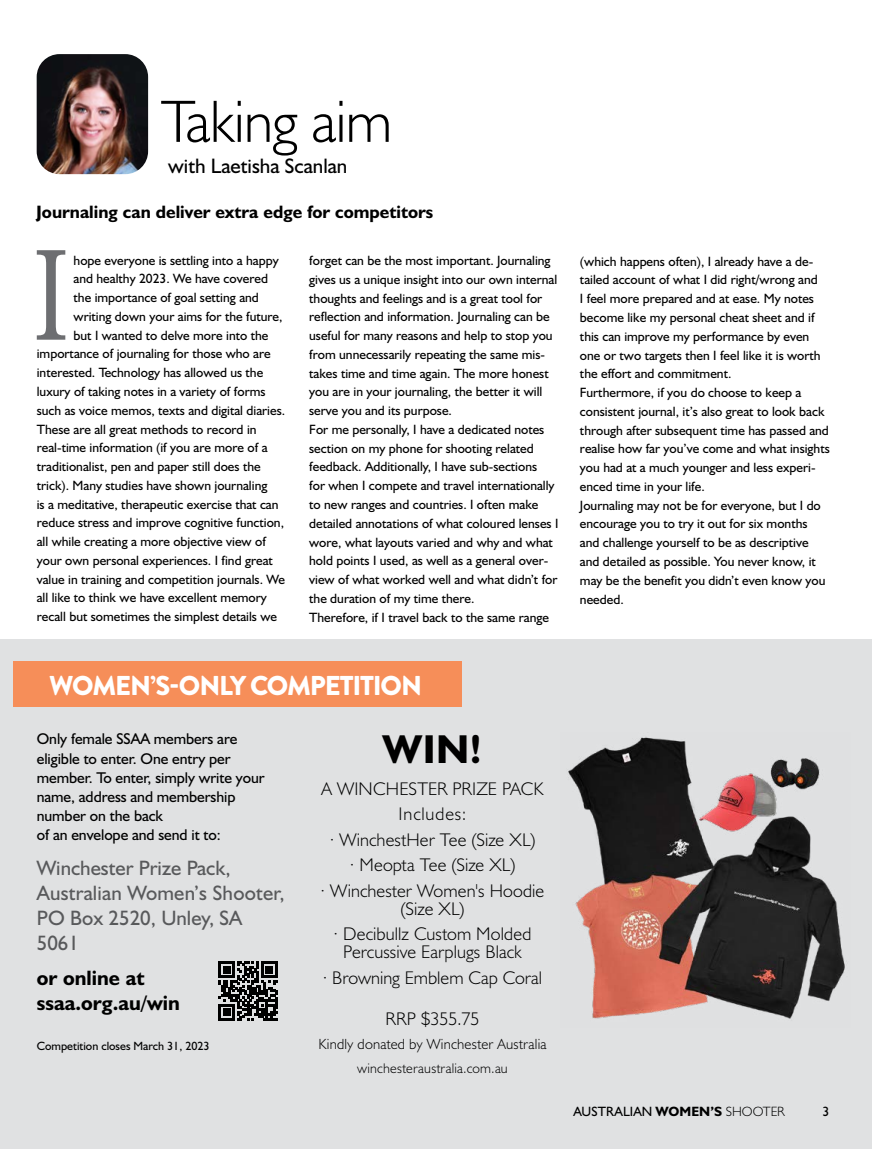
<style>
.page{position:relative;width:872px;height:1149px;background:#fff}
.page>*{position:absolute;margin:0;border:0;box-sizing:border-box;transform-origin:0 0}
.t1{font:124.2px "Century Oldstyle BT";color:#6d6e71;scale:.8 1}
.t2{font:300 60px "Humanist 521 BT";letter-spacing:-.01em;color:#000}
.t3{font:700 40.5px "Humanist 521 BT";color:#000}
.t4{font:900 27.15px "Brandon Grotesque";letter-spacing:-.045em;color:#fff}
.t5{font:21px "Humanist 521 BT";color:#000}
.t6{font:20.85px/25px "Humanist 521 BT";color:#58595b}
.t7{font:700 20.85px/25px "Humanist 521 BT";color:#000}
.t8{font:300 18.45px/25.5px "Humanist 521 BT";letter-spacing:.005em;color:#000;text-align:center}
.t9{font:700 18px "Humanist 521 BT";color:#000}
.t10{font:15.6px/19.2px "Humanist 521 BT";letter-spacing:-.005em;color:#000}
.t11{font:300 14.7px "Humanist 521 BT";letter-spacing:.015em;color:#000}
.t12{font:300 14.1px "Humanist 521 BT";letter-spacing:.015em;color:#000}
.t13{font:13.5px/18.8px "Humanist 521 BT";color:#000}
.t14{font:12px "Humanist 521 BT";color:#000}
.s1{font-weight:700}
.s2{font-weight:300}
</style>
<div class="page">
<div style="left:0;top:639px;width:872px;height:509px;background:#e0e1e2"></div>
<img style="left:37px;top:54px;width:111px;height:120px">
<div style="left:14px;top:660px;width:448px;height:46px;background:#f68e59"></div>
<img style="left:568px;top:737px;width:277px;height:282px">
<svg style="left:218px;top:961px;width:60px;height:59px"></svg>
<h2 class="t2" style="left:161px;top:84px;width:233px">Taking aim</h2>
<h3 class="t5" style="left:168px;top:153px;width:181px">with Laetisha Scanlan</h3>
<h3 class="t9" style="left:36px;top:201px;width:399px">Journaling can deliver extra edge for competitors</h3>
<h1 class="t1" style="left:35px;top:220px;width:43px">I</h1>
<p class="t13" style="left:74px;top:250px;width:207px">hope everyone is settling into a happy</p>
<p class="t13" style="left:74px;top:269px;width:196px">and healthy 2023. We have covered</p>
<p class="t13" style="left:74px;top:288px;width:187px">the importance of goal setting and</p>
<p class="t13" style="left:74px;top:306px;width:210px">writing down your aims for the future,</p>
<p class="t13" style="left:74px;top:325px;width:196px">but I wanted to delve more into the</p>
<p class="t13" style="left:37px;top:344px;width:235px">importance of journaling for those who are</p>
<p class="t13" style="left:37px;top:363px;width:228px">interested. Technology has allowed us the</p>
<p class="t13" style="left:37px;top:381px;width:230px">luxury of taking notes in a variety of forms</p>
<p class="t13" style="left:37px;top:400px;width:250px">such as voice memos, texts and digital diaries.</p>
<p class="t13" style="left:37px;top:419px;width:221px">These are all great methods to record in</p>
<p class="t13" style="left:37px;top:438px;width:232px">real-time information (if you are more of a</p>
<p class="t13" style="left:37px;top:456px;width:225px">traditionalist, pen and paper still does the</p>
<p class="t13" style="left:37px;top:475px;width:232px">trick). Many studies have shown journaling</p>
<p class="t13" style="left:37px;top:494px;width:243px">is a meditative, therapeutic exercise that can</p>
<p class="t13" style="left:37px;top:513px;width:249px">reduce stress and improve cognitive function,</p>
<p class="t13" style="left:37px;top:531px;width:231px">all while creating a more objective view of</p>
<p class="t13" style="left:37px;top:550px;width:238px">your own personal experiences. I find great</p>
<p class="t13" style="left:37px;top:569px;width:250px">value in training and competition journals. We</p>
<p class="t13" style="left:37px;top:588px;width:232px">all like to think we have excellent memory</p>
<p class="t13" style="left:37px;top:606px;width:242px">recall but sometimes the simplest details we</p>
<p class="t13" style="left:309px;top:251px;width:251px">forget can be the most important. Journaling gives us a unique insight into our own internal thoughts and feelings and is a great tool for reflection and information. Journaling can be useful for many reasons and help to stop you from unnecessarily repeating the same mis&shy;takes time and time again. The more honest you are in your journaling, the better it will serve you and its purpose.<br>For me personally, I have a dedicated notes section on my phone for shooting related feedback. Additionally, I have sub-sections<br>for when I compete and travel internationally to new ranges and countries. I often make detailed annotations of what coloured lenses I wore, what layouts varied and why and what hold points I used, as well as a general over&shy;view of what worked well and what didn’t for the duration of my time there.<br>Therefore, if I travel back to the same range</p>
<p class="t13" style="left:580px;top:251px;width:251px">(which happens often), I already have a de&shy;tailed account of what I did right/wrong and<br>I feel more prepared and at ease. My notes become like my personal cheat sheet and if this can improve my performance by even one or two targets then I feel like it is worth the effort and commitment.<br>Furthermore, if you do choose to keep a consistent journal, it’s also great to look back through after subsequent time has passed and realise how far you’ve come and what insights you had at a much younger and less experi&shy;enced time in your life.<br>Journaling may not be for everyone, but I do encourage you to try it out for six months and challenge yourself to be as descriptive and detailed as possible. You never know, it may be the benefit you didn’t even know you needed.</p>
<h3 class="t4" style="left:49px;top:666px;width:374px">WOMEN’S-ONLY COMPETITION</h3>
<h3 class="t3" style="left:382px;top:724px;width:101px">WIN!</h3>
<h3 class="t8" style="left:320px;top:775px;width:225px">A WINCHESTER PRIZE PACK<br>Includes:<br>∙ WinchestHer Tee (Size XL)<br>∙ Meopta Tee (Size XL)<br>∙ Winchester Women's Hoodie</h3>
<h3 class="t8" style="left:334px;top:895px;width:199px">(Size XL)<br>∙ Decibullz Custom Molded</h3>
<h3 class="t8" style="left:323px;top:938px;width:221px">Percussive Earplugs Black<br>∙ Browning Emblem Cap Coral</h3>
<h3 class="t8" style="left:385px;top:1004px;width:96px">RRP $355.75</h3>
<p class="t11" style="left:318px;top:1034px;width:230px">Kindly donated by Winchester Australia</p>
<p class="t12" style="left:357px;top:1059px;width:152px">winchesteraustralia.com.au</p>
<p class="t10" style="left:37px;top:729px;width:229px">Only female SSAA members are eligible to enter. One entry per member. To enter, simply write your name, address and membership number on the back<br>of an envelope and send it to:</p>
<h3 class="t6" style="left:37px;top:854px;width:249px">Winchester Prize Pack,<br>Australian Women’s Shooter,<br>PO Box 2520, Unley, SA<br>5061</h3>
<h3 class="t7" style="left:37px;top:964px;width:145px">or online at ssaa.org.au/win</h3>
<p class="t14" style="left:37px;top:1038px;width:174px">Competition closes March 31, 2023</p>
<p class="t13" style="left:573px;top:1101px;width:213px">AUSTRALIAN <span class="s1">WOMEN’S</span> <span class="s2">SHOOTER</span></p>
<p class="t13" style="left:822px;top:1101px;width:8px">3</p>
</div>
